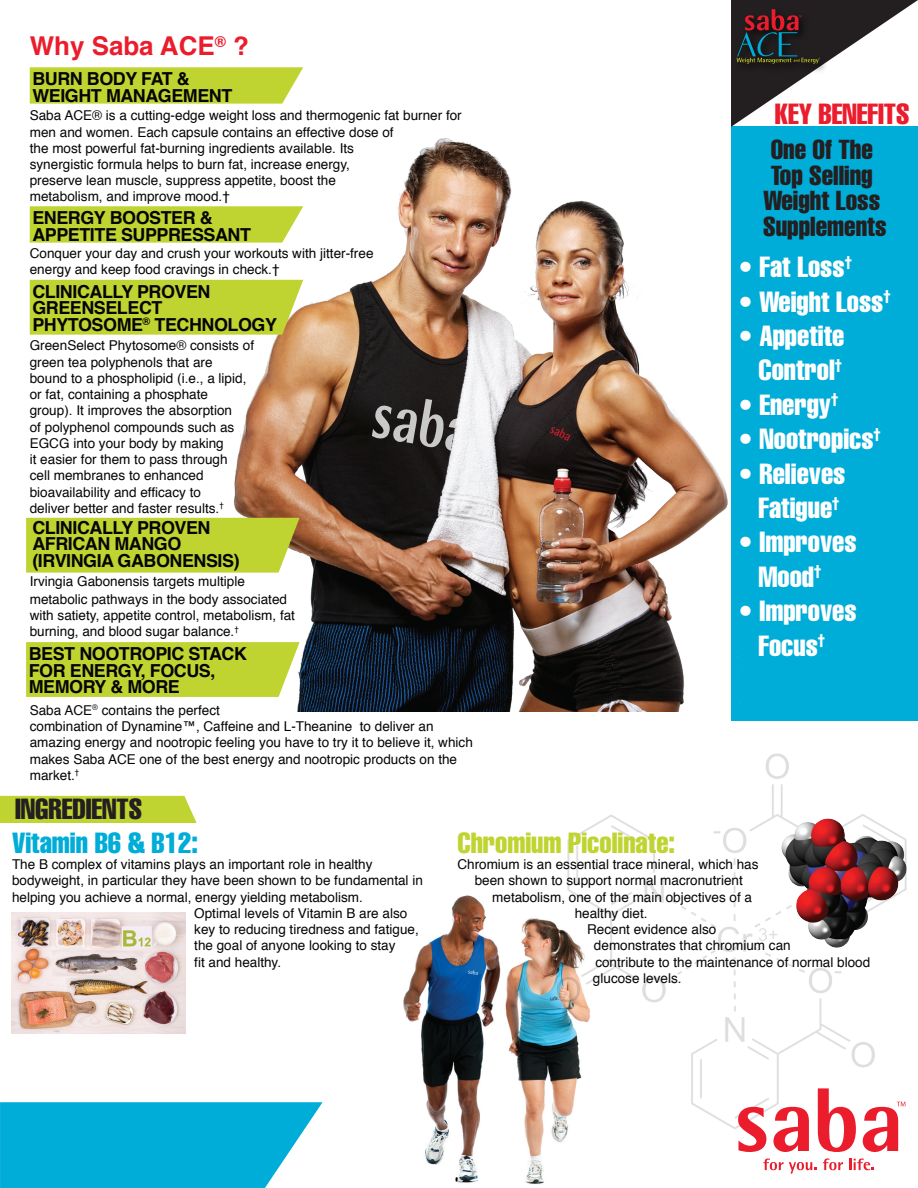
<style>
.page{position:relative;width:918px;height:1188px;background:#fff}
.page>*{position:absolute;margin:0;border:0;box-sizing:border-box;transform-origin:0 0}
.t1{font:28.65px/34.3px "Helvetica LT Std Comp";color:#fff;text-align:center}
.t2{font:28.65px "Helvetica LT Std Comp";color:#bfd430}
.t3{font:28.65px "Helvetica LT Std Comp";color:#00acd8}
.t4{font:28.65px "Helvetica LT Std Comp";color:#eb1c2c}
.t5{font:28.65px "Helvetica LT Std Comp";color:#231f20}
.t6{font:27px/25.5px "Helvetica LT Std Comp";color:#231f20}
.t7{font:700 25.95px "Helvetica";color:#eb1c2c}
.t8{font:700 18px/16.5px "Helvetica";letter-spacing:-.025em;color:#050504}
.t9{font:13.5px/16.2px "Helvetica";color:#050504}
.t10{font:3px "Futura Std";color:#d6de25}
</style>
<div class="page">
<img style="left:403px;top:895px;width:165px;height:289px">
<svg style="left:468px;top:970px;width:11px;height:5px"></svg>
<svg style="left:550px;top:996px;width:3px;height:5px"></svg>
<img style="left:553px;top:753px;width:353px;height:378px">
<img style="left:138px;top:127px;width:780px;height:584px">
<svg style="left:30px;top:67px;width:273px;height:37px;background:#c2d63b"></svg>
<div style="left:30px;top:280px;width:273px;height:55px;background:#bfd430"></div>
<svg style="left:30px;top:206px;width:273px;height:37px;background:#c2d63b"></svg>
<svg style="left:26px;top:642px;width:274px;height:55px;background:#c1d538"></svg>
<svg style="left:550px;top:427px;width:22px;height:14px"></svg>
<svg style="left:372px;top:399px;width:86px;height:52px;background:#595756"></svg>
<svg style="left:731px;top:0;width:187px;height:127px"></svg>
<div style="left:0;top:796px;width:197px;height:27px;background:#bfd430"></div>
<svg style="left:763px;top:1158px;width:54px;height:16px"></svg>
<svg style="left:823px;top:1158px;width:20px;height:12px"></svg>
<svg style="left:849px;top:1158px;width:25px;height:12px"></svg>
<svg style="left:738px;top:1107px;width:28px;height:45px"></svg>
<svg style="left:773px;top:1107px;width:36px;height:45px"></svg>
<svg style="left:818px;top:1088px;width:38px;height:64px"></svg>
<svg style="left:863px;top:1102px;width:43px;height:50px"></svg>
<img style="left:11px;top:913px;width:174px;height:121px">
<img style="left:773px;top:810px;width:134px;height:145px">
<svg style="left:0;top:1102px;width:323px;height:86px;background:#17b3db"></svg>
<div style="left:26px;top:518px;width:274px;height:55px;background:#bfd430"></div>
<h3 class="t7" style="left:30px;top:25px;width:221px">Why Saba ACE<sup>®</sup> ?</h3>
<h3 class="t8" style="left:32px;top:71px;width:201px">BURN BODY FAT &amp;<br>WEIGHT MANAGEMENT</h3>
<p class="t9" style="left:30px;top:108px;width:434px">Saba ACE® is a cutting-edge weight loss and thermogenic fat burner for men and women. Each capsule contains an effective dose of<br>the most powerful fat-burning ingredients available. Its<br>synergistic formula helps to burn fat, increase energy,<br>preserve lean muscle, suppress appetite, boost the<br>metabolism, and improve mood.†</p>
<h3 class="t8" style="left:32px;top:210px;width:220px">ENERGY BOOSTER &amp;<br>APPETITE SUPPRESSANT</h3>
<p class="t9" style="left:30px;top:246px;width:345px">Conquer your day and crush your workouts with jitter-free energy and keep food cravings in check.†</p>
<h3 class="t8" style="left:32px;top:284px;width:246px">CLINICALLY PROVEN<br>GREENSELECT<br>PHYTOSOME<sup>®</sup> TECHNOLOGY</h3>
<p class="t9" style="left:30px;top:338px;width:226px">GreenSelect Phytosome® consists of green tea polyphenols that are<br>bound to a phospholipid (i.e., a lipid, or fat, containing a phosphate group). It improves the absorption<br>of polyphenol compounds such as<br>EGCG into your body by making<br>it easier for them to pass through<br>cell membranes to enhanced bioavailability and efficacy to<br>deliver better and faster results.<sup>†</sup></p>
<h3 class="t8" style="left:32px;top:520px;width:209px">CLINICALLY PROVEN<br>AFRICAN MANGO (IRVINGIA GABONENSIS)</h3>
<p class="t9" style="left:30px;top:574px;width:267px;line-height:16.6px">Irvingia Gabonensis targets multiple metabolic pathways in the body associated with satiety, appetite control, metabolism, fat burning, and blood sugar balance.<sup>†</sup></p>
<h3 class="t8" style="left:29px;top:646px;width:220px">BEST NOOTROPIC STACK<br>FOR ENERGY, FOCUS,<br>MEMORY &amp; MORE</h3>
<p class="t9" style="left:30px;top:702px;width:445px">Saba ACE<sup>®</sup> contains the perfect<br>combination of Dynamine™, Caffeine and L-Theanine to deliver an amazing energy and nootropic feeling you have to try it to believe it, which makes Saba ACE one of the best energy and nootropic products on the market.<sup>†</sup></p>
<p class="t10" style="left:818px;top:57px;width:3px">*</p>
<h1 class="t4" style="left:775px;top:95px;width:136px">KEY BENEFITS</h1>
<h2 class="t6" style="left:763px;top:136px;width:125px">One Of The<br>Top Selling<br>Weight Loss<br>Supplements</h2>
<h1 class="t1" style="left:739px;top:250px;width:115px">• Fat Loss<sup>†</sup></h1>
<h1 class="t1" style="left:739px;top:284px;width:154px">• Weight Loss<sup>†</sup></h1>
<h1 class="t1" style="left:739px;top:318px;width:107px;text-align:right">• Appetite<br>Control<sup>†</sup></h1>
<h1 class="t1" style="left:739px;top:387px;width:101px">• Energy<sup>†</sup></h1>
<h1 class="t1" style="left:739px;top:422px;width:144px">• Nootropics<sup>†</sup></h1>
<h1 class="t1" style="left:739px;top:456px;width:109px">• Relieves<br>Fatigue<sup>†</sup></h1>
<h1 class="t1" style="left:739px;top:525px;width:120px">• Improves<br>Mood<sup>†</sup></h1>
<h1 class="t1" style="left:739px;top:594px;width:120px">• Improves<br>Focus<sup>†</sup></h1>
<h1 class="t5" style="left:15px;top:791px;width:128px">INGREDIENTS</h1>
<h1 class="t3" style="left:12px;top:825px;width:188px">Vitamin B6 &amp; B12:</h1>
<p class="t9" style="left:12px;top:857px;width:362px">The B complex of vitamins plays an important role in healthy</p>
<p class="t9" style="left:12px;top:873px;width:412px">bodyweight, in particular they have been shown to be fundamental in</p>
<p class="t9" style="left:12px;top:889px;width:352px">helping you achieve a normal, energy yielding metabolism.</p>
<p class="t9" style="left:194px;top:905px;width:215px">Optimal levels of Vitamin B are also</p>
<p class="t9" style="left:194px;top:922px;width:226px">key to reducing tiredness and fatigue,</p>
<p class="t9" style="left:194px;top:938px;width:203px">the goal of anyone looking to stay</p>
<p class="t9" style="left:194px;top:954px;width:88px">fit and healthy.</p>
<h1 class="t2" style="left:457px;top:825px;width:219px">Chromium Picolinate:</h1>
<p class="t9" style="left:457px;top:857px;width:303px;text-align:center">Chromium is an essential trace mineral, which has been shown to support normal macronutrient</p>
<p class="t9" style="left:492px;top:889px;width:261px">metabolism, one of the main objectives of a</p>
<p class="t9" style="left:575px;top:905px;width:74px">healthy diet.</p>
<p class="t9" style="left:587px;top:922px;width:131px">Recent evidence also</p>
<p class="t9" style="left:594px;top:938px;width:198px">demonstrates that chromium can</p>
<p class="t9" style="left:595px;top:954px;width:276px">contribute to the maintenance of normal blood</p>
<p class="t9" style="left:593px;top:970px;width:90px">glucose levels.</p>
</div>
